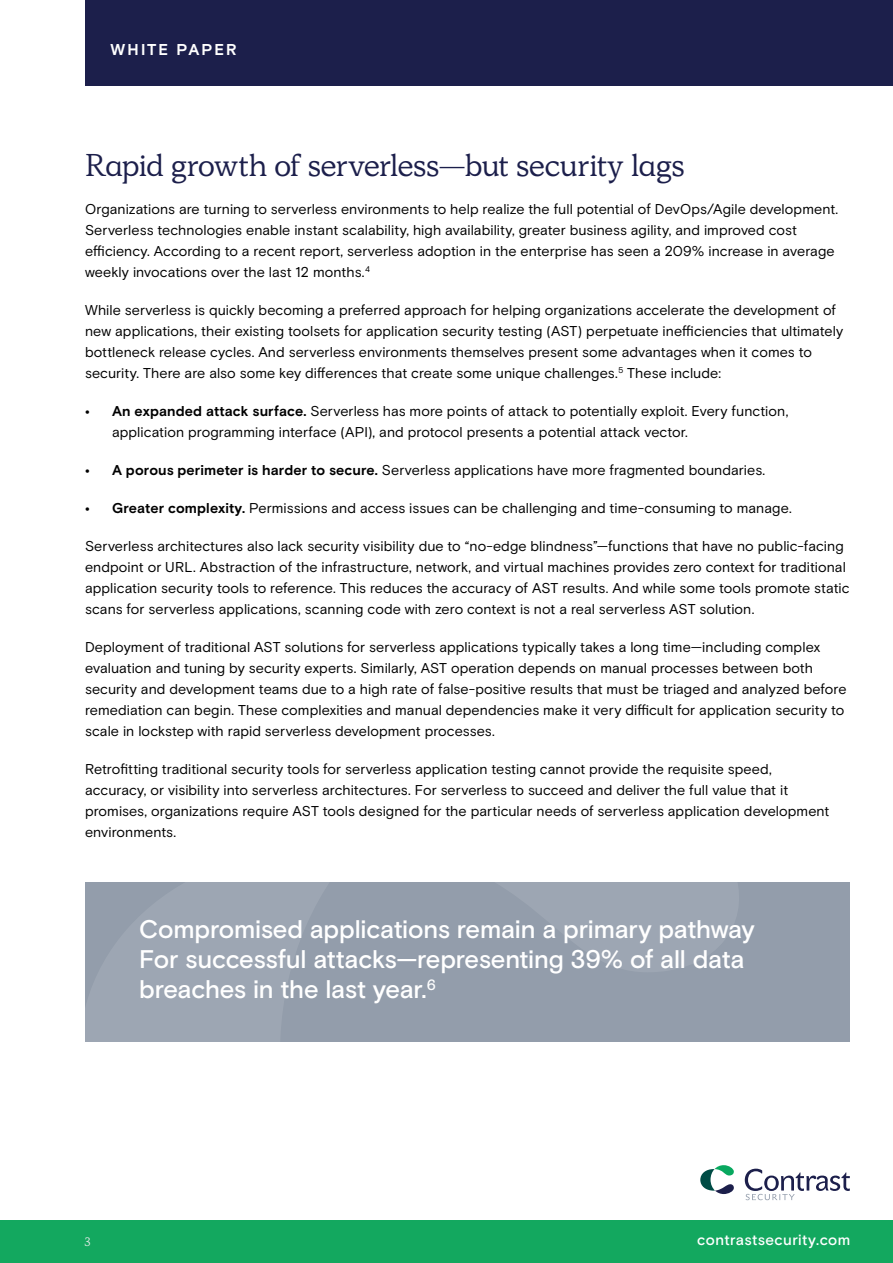
<style>
.page{position:relative;width:893px;height:1263px;background:#fff}
.page>*{position:absolute;margin:0;border:0;box-sizing:border-box;transform-origin:0 0}
.t1{font:31.5px "Simula";letter-spacing:-.015em;color:#1c1f4b}
.t2{font:500 25.5px/30px "Basis Grotesque Pro";letter-spacing:-.01em;color:#fff}
.t3{font:700 15.75px "Basis Grotesque Pro";letter-spacing:.125em;color:#fff}
.t4{font:500 15px "Basis Grotesque Pro";letter-spacing:.025em;color:#fff}
.t5{font:14.25px/21px "Basis Grotesque Pro";letter-spacing:.005em;color:#000}
.t6{font:12px "Simula";color:#ebeced}
.s1{font-weight:700}
</style>
<div class="page">
<div style="left:85px;top:0;width:808px;height:85px;background:#1c1f4b"></div>
<div style="left:0;top:1220px;width:893px;height:43px;background:#13a85f"></div>
<div style="left:85px;top:882px;width:764px;height:160px;background:#939dab"></div>
<svg style="left:745px;top:1169px;width:104px;height:31px"></svg>
<svg style="left:701px;top:1165px;width:33px;height:29px"></svg>
<p class="t3" style="left:111px;top:40px;width:128px">WHITE PAPER</p>
<h1 class="t1" style="left:85px;top:145px;width:601px">Rapid growth of serverless—but security lags</h1>
<p class="t5" style="left:85px;top:198px;width:755px">Organizations are turning to serverless environments to help realize the full potential of DevOps/Agile development.<br>Serverless technologies enable instant scalability, high availability, greater business agility, and improved cost efficiency. According to a recent report, serverless adoption in the enterprise has seen a 209% increase in average weekly invocations over the last 12 months.<sup>4</sup></p>
<p class="t5" style="left:85px;top:299px;width:760px">While serverless is quickly becoming a preferred approach for helping organizations accelerate the development of new applications, their existing toolsets for application security testing (AST) perpetuate inefficiencies that ultimately bottleneck release cycles. And serverless environments themselves present some advantages when it comes to security. There are also some key differences that create some unique challenges.<sup>5</sup> These include:</p>
<p class="t5" style="left:112px;top:400px;width:678px;text-indent:-27px"><span class="s1">• An expanded attack surface.</span> Serverless has more points of attack to potentially exploit. Every function, application programming interface (API), and protocol presents a potential attack vector.</p>
<p class="t5" style="left:85px;top:459px;width:682px"><span class="s1">• A porous perimeter is harder to secure.</span> Serverless applications have more fragmented boundaries.</p>
<p class="t5" style="left:85px;top:497px;width:708px"><span class="s1">• Greater complexity.</span> Permissions and access issues can be challenging and time-consuming to manage.</p>
<p class="t5" style="left:85px;top:535px;width:766px">Serverless architectures also lack security visibility due to “no-edge blindness”—functions that have no public-facing endpoint or URL. Abstraction of the infrastructure, network, and virtual machines provides zero context for traditional application security tools to reference. This reduces the accuracy of AST results. And while some tools promote static scans for serverless applications, scanning code with zero context is not a real serverless AST solution.</p>
<p class="t5" style="left:85px;top:636px;width:763px">Deployment of traditional AST solutions for serverless applications typically takes a long time—including complex evaluation and tuning by security experts. Similarly, AST operation depends on manual processes between both security and development teams due to a high rate of false-positive results that must be triaged and analyzed before remediation can begin. These complexities and manual dependencies make it very difficult for application security to scale in lockstep with rapid serverless development processes.</p>
<p class="t5" style="left:85px;top:759px;width:746px">Retrofitting traditional security tools for serverless application testing cannot provide the requisite speed, accuracy, or visibility into serverless architectures. For serverless to succeed and deliver the full value that it promises, organizations require AST tools designed for the particular needs of serverless application development environments.</p>
<h2 class="t2" style="left:139px;top:915px;width:617px">Compromised applications remain a primary pathway<br>For successful attacks—representing 39% of all data breaches in the last year.<sup>6</sup></h2>
<p class="t6" style="left:84px;top:1234px;width:8px">3</p>
<p class="t4" style="left:697px;top:1231px;width:155px">contrastsecurity.com</p>
</div>
